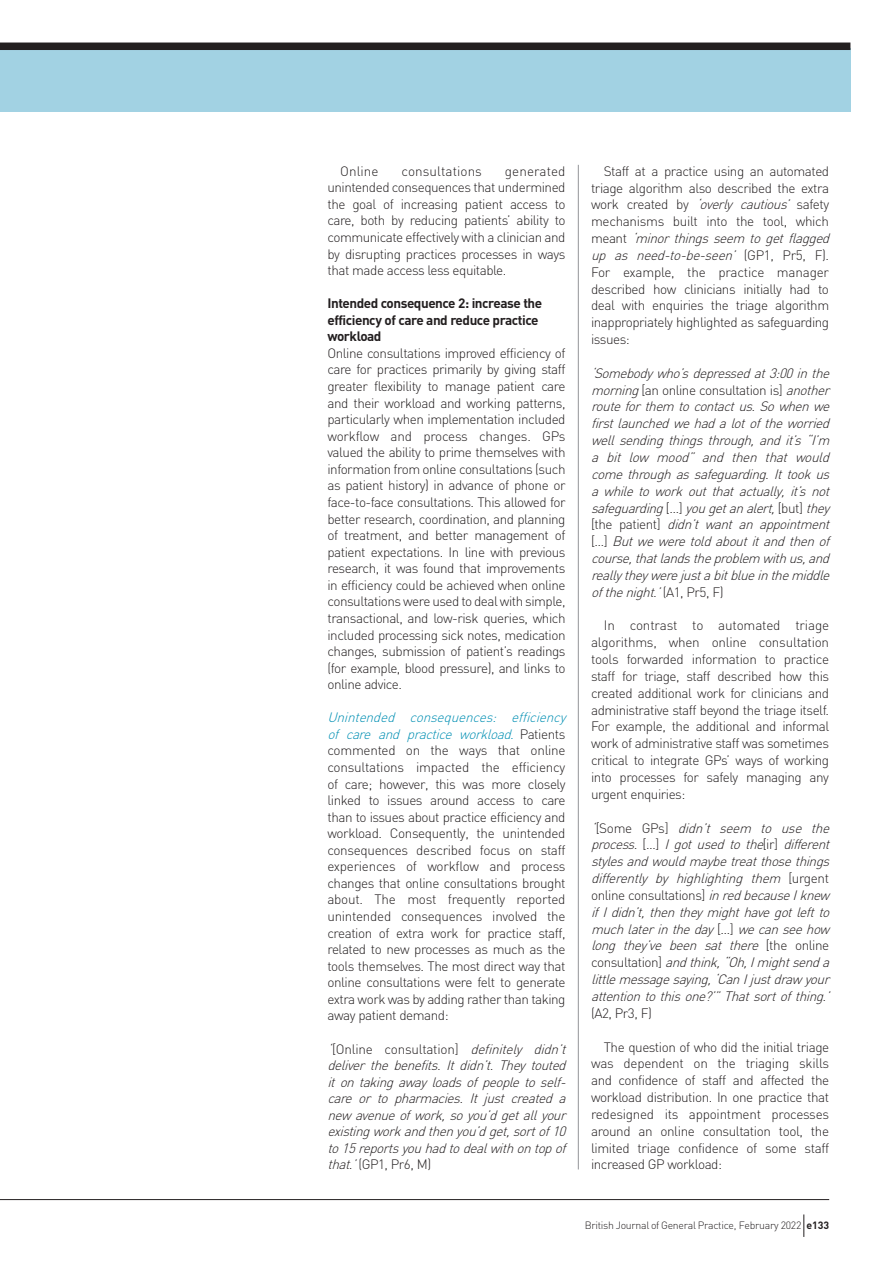
<style>
.page{position:relative;width:893px;height:1263px;background:#fff}
.page>*{position:absolute;margin:0;border:0;box-sizing:border-box;transform-origin:0 0}
.t1{font:300 13.5px/16.5px "DIN";letter-spacing:-.035em;color:#231f20;text-align:justify}
.t2{font:italic 300 13.5px/16.8px "DIN";color:#231f20;text-align:justify}
.t3{font:700 13.5px/16.5px "DIN";letter-spacing:-.035em;color:#231f20}
.t4{font:300 13.5px "DIN";letter-spacing:.005em;color:#231f20}
.t5{font:300 10.5px "DIN";letter-spacing:-.025em;color:#231f20}
.s1{font-style:italic;color:#008fb3}
.s2{font-style:normal}
.s3{font-style:italic}
.s4{font-weight:700}
</style>
<div class="page">
<div style="left:0;top:48px;width:850px;height:64px;background:#a2d2e3"></div>
<div style="left:0;top:43px;width:850px;height:7px;background:#231f20"></div>
<hr style="left:578px;top:165px;width:1px;height:1004px;background:#939598">
<hr style="left:0;top:1199px;width:829px;height:1px;background:#231f20">
<svg style="left:803px;top:1214px;width:1px;height:23px"></svg>
<p class="t1" style="left:340px;top:162px;width:40px">Online</p>
<p class="t4" style="left:402px;top:163px;width:82px">consultations</p>
<p class="t1" style="left:327px;top:162px;width:240px;text-indent:177px">generated unintended consequences that undermined the goal of increasing patient access to care, both by reducing patients’ ability to communicate effectively with a clinician and by disrupting practices processes in ways that made access less equitable.</p>
<p class="t3" style="left:327px;top:294px;width:216px">Intended consequence 2: increase the efficiency of care and reduce practice workload</p>
<p class="t1" style="left:327px;top:345px;width:240px">Online consultations improved efficiency of care for practices primarily by giving staff greater flexibility to manage patient care and their workload and working patterns, particularly when implementation included workflow and process changes. GPs valued the ability to prime themselves with information from online consultations (such as patient history) in advance of phone or face-to-face consultations. This allowed for better research, coordination, and planning of treatment, and better management of patient expectations. In line with previous research, it was found that improvements in efficiency could be achieved when online consultations were used to deal with simple, transactional, and low-risk queries, which included processing sick notes, medication changes, submission of patient’s readings (for example, blood pressure), and links to online advice.</p>
<p class="t1" style="left:327px;top:709px;width:244px;text-align:left"><span class="s1">Unintended consequences: efficiency of care and practice workload.</span> P a t i e n t s commented on the ways that online consultations impacted the efficiency of care; however, this was more closely linked to issues around access to care than to issues about practice efficiency and workload. Consequently, the unintended consequences described focus on staff experiences of workflow and process changes that online consultations brought about. The most frequently reported unintended consequences involved the creation of extra work for practice staff, related to new processes as much as the tools themselves. The most direct way that online consultations were felt to generate extra work was by adding rather than taking away patient demand:</p>
<p class="t2" style="left:327px;top:1040px;width:244px">‘<span class="s2">[Online consultation]</span> definitely didn’t deliver the benefits. It didn’t. They touted itontakingawayloadsofpeopletoself&shy;care or to pharmacies. It just created a new avenueofwork,soyou’dgetallyour existingworkandthenyou’dget,sortof10 to15reportsyouhadtodealwithontopof that.’<span class="s2">(GP1, Pr6, M)</span></p>
<p class="t1" style="left:591px;top:162px;width:244px;text-align:left;text-indent:13px">Staff at a practice using an automated triage algorithm also described the extra work created by <span class="s3">‘overly cautious’</span> safety mechanisms built into the tool, which m e a n t <span class="s3">‘minorthingsseem togetflagged up as need-to-be-seen’</span> ( G P 1 , P r5 , F ) .<br>For example, the practice manager described how clinicians initially had to deal with enquiries the triage algorithm inappropriately highlighted as safeguarding issues:</p>
<p class="t2" style="left:591px;top:364px;width:244px">‘Somebodywho’sdepressedat3:00inthe morning<span class="s2">[an online consultation is]</span> another routeforthem tocontactus.Sowhenwe firstlaunchedwehadalotoftheworried wellsendingthingsthrough,andit’s“I’m a bit low mood” and then that would comethroughassafeguarding.Ittookus a while to work out that actually, it’s not safeguarding<span class="s2">[ … ]</span> yougetanalert,<span class="s2">[ b u t ]</span> they <span class="s2">[ t h e p a t i e n t ]</span> didn’t want an appointment <span class="s2">[ … ]</span> Butweweretoldaboutitandthenof course,thatlandstheproblem withus,and reallytheywerejustabitblueinthemiddle ofthenight.’<span class="s2">(A 1 , P r5 , F)</span></p>
<p class="t1" style="left:591px;top:617px;width:240px;text-indent:13px">In contrast to automated triage algorithms, when online consultation tools forwarded information to practice staff for triage, staff described how this created additional work for clinicians and administrative staff beyond the triage itself.<br>For example, the additional and informal work of administrative staff was sometimes critical to integrate GPs’ ways of working into processes for safely managing any urgent enquiries:</p>
<p class="t2" style="left:591px;top:819px;width:244px;text-align:left">‘<span class="s2">[ S o m e G P s ]</span> didn’t seem to use the process. <span class="s2">[ … ]</span> I got used to the<span class="s2">[ i r ]</span> different stylesandwouldmaybetreatthosethings differently by highlighting them <span class="s2">[ u r g e n t online consultations]</span> inredbecauseIknew ifIdidn’t,thentheymighthavegotleftto muchlaterintheday<span class="s2">[ … ]</span> wecanseehow long they’ve been sat there <span class="s2">[ t h e o n l i n e c o n s u lt a t i o n ]</span> andthink,“Oh,Imightsenda littlemessagesaying,‘CanIjustdraw your attentiontothisone?’”Thatsortofthing.’</p>
<p class="t1" style="left:591px;top:1004px;width:62px">(A2, Pr3, F)</p>
<p class="t1" style="left:591px;top:1038px;width:240px;text-indent:13px">The question of who did the initial triage was dependent on the triaging skills and confidence of staff and affected the workload distribution. In one practice that redesigned its appointment processes around an online consultation tool, the limited triage confidence of some staff increased GP workload:</p>
<p class="t5" style="left:585px;top:1219px;width:246px">British Journal of General Practice, February 2022 <span class="s4">e133</span></p>
</div>
